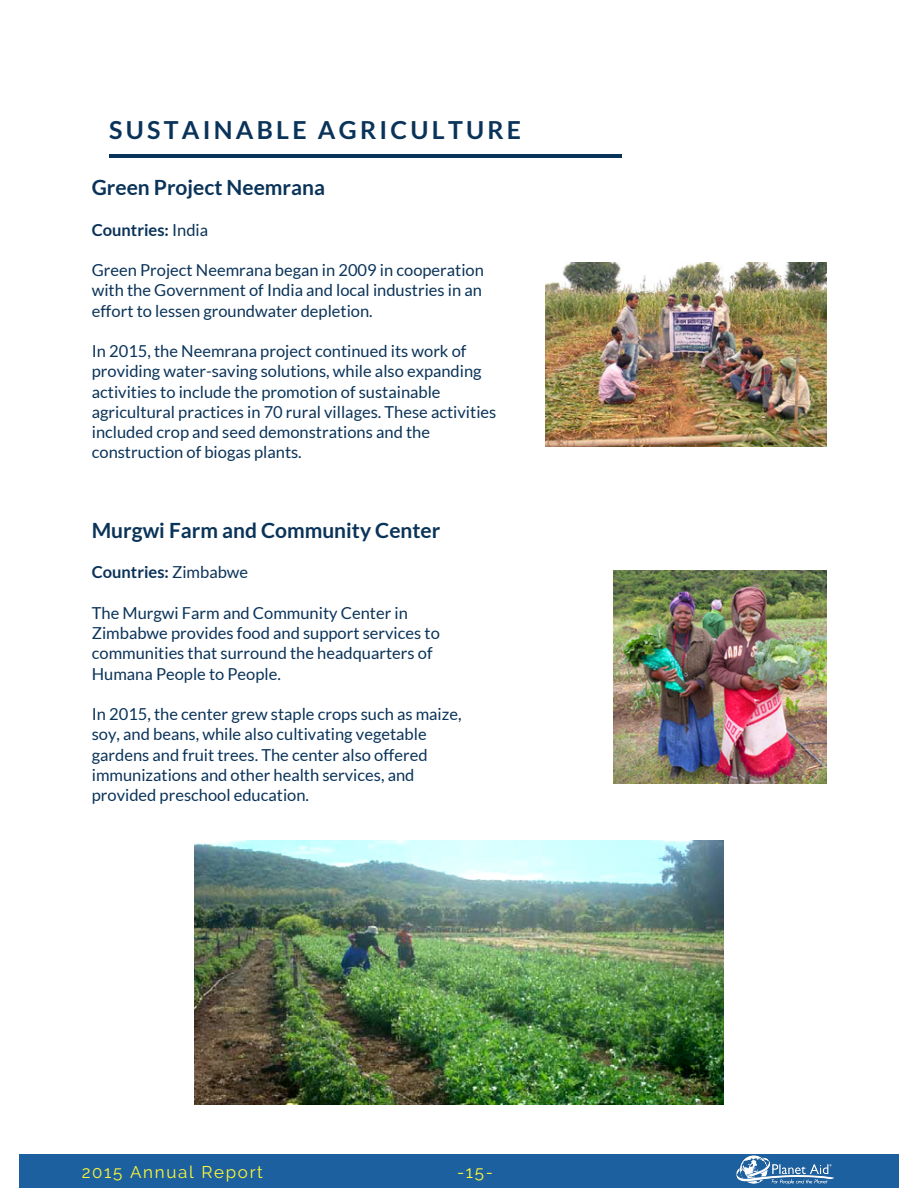
<style>
.page{position:relative;width:918px;height:1188px;background:#fff}
.page>*{position:absolute;margin:0;border:0;box-sizing:border-box;transform-origin:0 0}
.t1{font:700 24.9px "Lato";letter-spacing:.13em;color:#0a3359}
.t2{font:700 21px "Lato";color:#0a3359}
.t3{font:16.95px "Raleway";letter-spacing:.1em;color:#fff936}
.t4{font:16.5px/20.2px "Lato";color:#0a3359}
.t5{font:700 16.5px "Lato";color:#0a3359}
.s1{font-weight:400}
</style>
<div class="page">
<hr style="left:109px;top:154px;width:512px;height:4px;background:#0a3359">
<img style="left:545px;top:262px;width:281px;height:185px">
<img style="left:194px;top:840px;width:530px;height:265px">
<img style="left:614px;top:571px;width:212px;height:212px">
<div style="left:19px;top:1154px;width:880px;height:34px;background:#1c60a0"></div>
<img style="left:736px;top:1155px;width:99px;height:30px">
<h1 class="t1" style="left:109px;top:115px;width:413px">SUSTAINABLE AGRICULTURE</h1>
<p class="t2" style="left:92px;top:174px;width:235px">Green Project Neemrana</p>
<p class="t5" style="left:92px;top:219px;width:118px">Countries: <span class="s1">India</span></p>
<p class="t4" style="left:92px;top:260px;width:394px;text-align:justify">Green Project Neemrana began in 2009 in cooperation with the Government of India and local industries in an effort to lessen groundwater depletion.</p>
<p class="t4" style="left:92px;top:341px;width:406px">In 2015, the Neemrana project continued its work of providing water-saving solutions, while also expanding activities to include the promotion of sustainable agricultural practices in 70 rural villages. These activities included crop and seed demonstrations and the construction of biogas plants.</p>
<h2 class="t2" style="left:92px;top:517px;width:350px">Murgwi Farm and Community Center</h2>
<p class="t5" style="left:92px;top:562px;width:158px">Countries: <span class="s1">Zimbabwe</span></p>
<p class="t4" style="left:92px;top:602px;width:350px">The Murgwi Farm and Community Center in Zimbabwe provides food and support services to communities that surround the headquarters of Humana People to People.</p>
<p class="t4" style="left:92px;top:704px;width:371px">In 2015, the center grew staple crops such as maize, soy, and beans, while also cultivating vegetable gardens and fruit trees. The center also offered immunizations and other health services, and provided preschool education.</p>
<p class="t3" style="left:82px;top:1163px;width:183px">2015 Annual Report</p>
<p class="t3" style="left:457px;top:1163px;width:37px">-15-</p>
</div>
